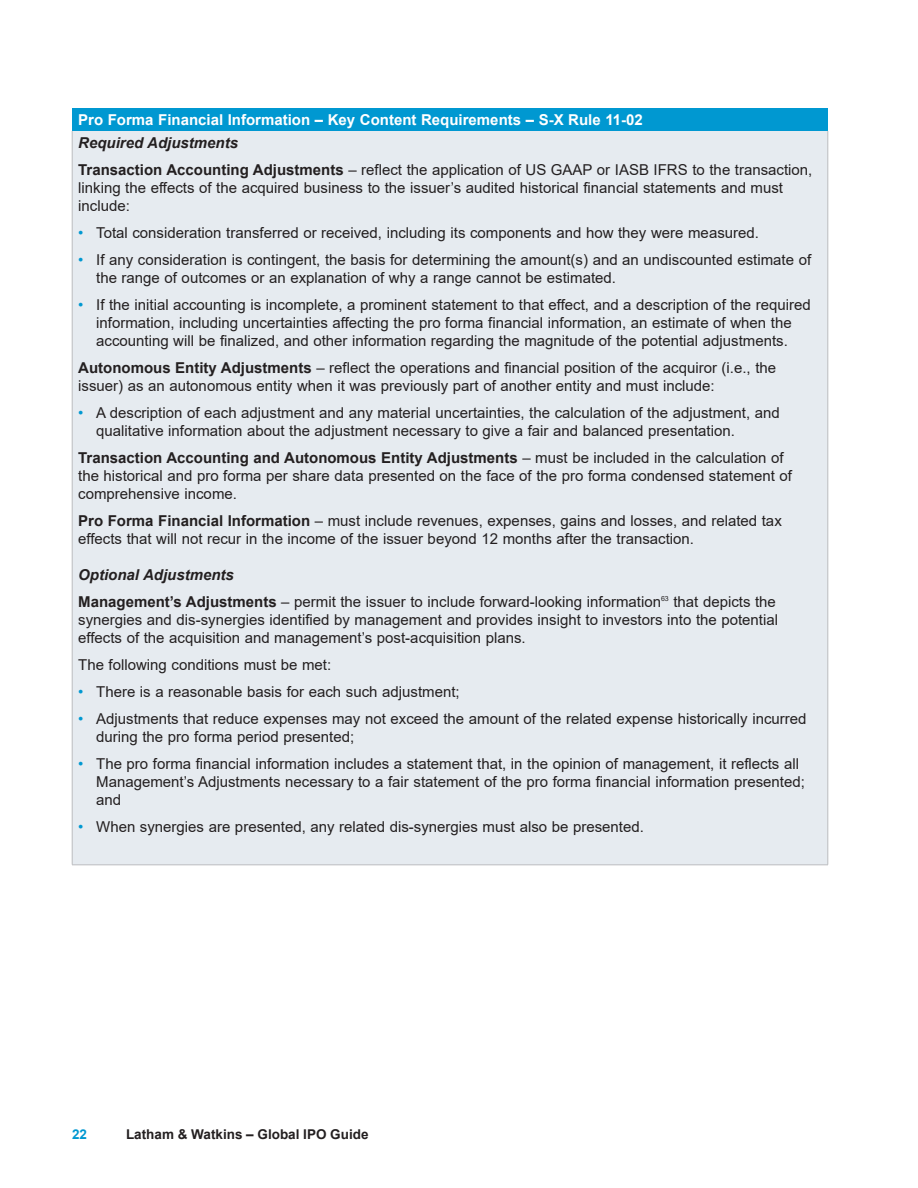
<style>
.page{position:relative;width:918px;height:1188px;background:#fff}
.page>*{position:absolute;margin:0;border:0;box-sizing:border-box;transform-origin:0 0}
.t1{font:15px/18px "Arial";color:#231f20}
.t2{font:700 15px "Arial";color:#fff}
.t3{font:700 13.5px "Arial";color:#231f20}
.t4{font:700 13.5px "Arial";color:#0098d1}
.s1{font-weight:700;font-style:italic}
.s2{font-weight:700}
.s3{color:#0098d1}
</style>
<div class="page">
<div style="left:72px;top:108px;width:756px;height:23px;background:#0098d1"></div>
<div style="left:72px;top:131px;width:756px;height:734px;background:#e6ebf0"></div>
<hr style="left:72px;top:131px;width:1px;height:734px;background:#bcbdc0">
<hr style="left:828px;top:131px;width:1px;height:734px;background:#bcbdc0">
<hr style="left:72px;top:865px;width:756px;height:1px;background:#bcbdc0">
<p class="t2" style="left:78px;top:109px;width:566px">Pro Forma Financial Information – Key Content Requirements – S-X Rule 11-02</p>
<p class="t1" style="left:78px;top:129px;width:736px;line-height:27px"><span class="s1">Required Adjustments<br></span><span class="s2">Transaction Accounting Adjustments</span> – reflect the application of US GAAP or IASB IFRS to the transaction,</p>
<p class="t1" style="left:78px;top:178px;width:706px">linking the effects of the acquired business to the issuer’s audited historical financial statements and must include:</p>
<p class="t1" style="left:78px;top:223px;width:682px"><span class="s3">•</span> Total consideration transferred or received, including its components and how they were measured.</p>
<p class="t1" style="left:96px;top:250px;width:717px;text-indent:-18px"><span class="s3">•</span> If any consideration is contingent, the basis for determining the amount(s) and an undiscounted estimate of the range of outcomes or an explanation of why a range cannot be estimated.</p>
<p class="t1" style="left:78px;top:295px;width:734px;text-align:center"><span class="s3">•</span> If the initial accounting is incomplete, a prominent statement to that effect, and a description of the required information, including uncertainties affecting the pro forma financial information, an estimate of when the accounting will be finalized, and other information regarding the magnitude of the potential adjustments.</p>
<p class="t1" style="left:78px;top:358px;width:700px"><span class="s2">Autonomous Entity Adjustments</span> – reflect the operations and financial position of the acquiror (i.e., the issuer) as an autonomous entity when it was previously part of another entity and must include:</p>
<p class="t1" style="left:96px;top:403px;width:685px;text-indent:-18px"><span class="s3">•</span> A description of each adjustment and any material uncertainties, the calculation of the adjustment, and qualitative information about the adjustment necessary to give a fair and balanced presentation.</p>
<p class="t1" style="left:78px;top:448px;width:715px"><span class="s2">Transaction Accounting and Autonomous Entity Adjustments</span> – must be included in the calculation of the historical and pro forma per share data presented on the face of the pro forma condensed statement of comprehensive income.</p>
<p class="t1" style="left:78px;top:511px;width:705px"><span class="s2">Pro Forma Financial Information</span> – must include revenues, expenses, gains and losses, and related tax effects that will not recur in the income of the issuer beyond 12 months after the transaction.</p>
<p class="t1" style="left:78px;top:561px;width:699px;line-height:27px"><span class="s1">Optional Adjustments<br></span><span class="s2">Management’s Adjustments</span> – permit the issuer to include forward-looking information<sup>63</sup> that depicts the</p>
<p class="t1" style="left:78px;top:610px;width:701px">synergies and dis-synergies identified by management and provides insight to investors into the potential effects of the acquisition and management’s post-acquisition plans.</p>
<p class="t1" style="left:78px;top:655px;width:255px">The following conditions must be met:</p>
<p class="t1" style="left:78px;top:682px;width:383px"><span class="s3">•</span> There is a reasonable basis for each such adjustment;</p>
<p class="t1" style="left:96px;top:709px;width:712px;text-indent:-18px"><span class="s3">•</span> Adjustments that reduce expenses may not exceed the amount of the related expense historically incurred during the pro forma period presented;</p>
<p class="t1" style="left:96px;top:754px;width:710px;text-indent:-18px"><span class="s3">•</span> The pro forma financial information includes a statement that, in the opinion of management, it reflects all<br>Management’s Adjustments necessary to a fair statement of the pro forma financial information presented; and</p>
<p class="t1" style="left:78px;top:817px;width:567px"><span class="s3">•</span> When synergies are presented, any related dis-synergies must also be presented.</p>
<p class="t4" style="left:72px;top:1125px;width:17px">22</p>
<p class="t3" style="left:126px;top:1125px;width:244px">Latham &amp; Watkins – Global IPO Guide</p>
</div>
